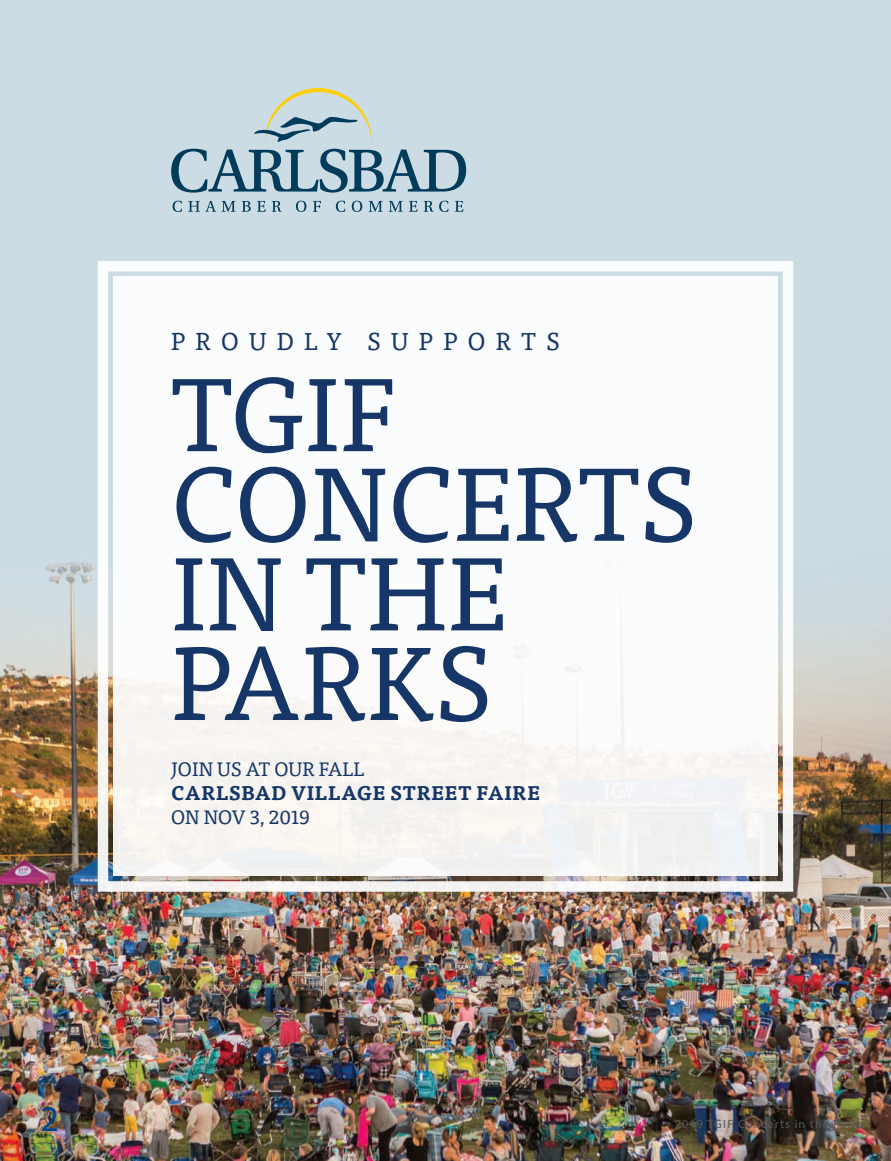
<style>
.page{position:relative;width:891px;height:1161px;background:#ccdce5}
.page>*{position:absolute;margin:0;border:0;box-sizing:border-box;transform-origin:0 0}
.t1{font:103.65px/89.6px "Tisa Pro";letter-spacing:.01em;color:#163668}
.t2{font:36px "Myriad Pro";color:#01468c}
.t3{font:24.45px "Tisa Pro";letter-spacing:.43em;color:#163668}
.t4{font:19.5px "Tisa Pro";letter-spacing:.01em;color:#163668}
.t5{font:700 19.5px "Tisa Pro";letter-spacing:.01em;color:#163668}
.t6{font:12px "Myriad Pro";letter-spacing:.09em;color:#57585a}
</style>
<div class="page">
<img style="left:0;top:561px;width:891px;height:600px">
<svg style="left:92px;top:261px;width:707px;height:636px;background:#f5f5f4"></svg>
<div style="left:119px;top:282px;width:653px;height:589px;border:10px solid #fff"></div>
<svg style="left:173px;top:201px;width:290px;height:11px"></svg>
<svg style="left:171px;top:149px;width:295px;height:44px"></svg>
<svg style="left:254px;top:88px;width:118px;height:55px"></svg>
<h2 class="t2" style="left:40px;top:1097px;width:20px">2</h2>
<p class="t3" style="left:171px;top:324px;width:390px">PROUDLY SUPPORTS</p>
<h1 class="t1" style="left:172px;top:364px;width:526px">TGIF<br>CONCERTS<br>IN THE<br>PARKS</h1>
<p class="t4" style="left:171px;top:755px;width:195px">JOIN US AT OUR FALL</p>
<p class="t5" style="left:171px;top:778px;width:371px">CARLSBAD VILLAGE STREET FAIRE</p>
<p class="t4" style="left:171px;top:803px;width:140px">ON NOV 3, 2019</p>
<p class="t6" style="left:675px;top:1117px;width:190px">2019 TGIF Concerts in the Parks</p>
</div>
